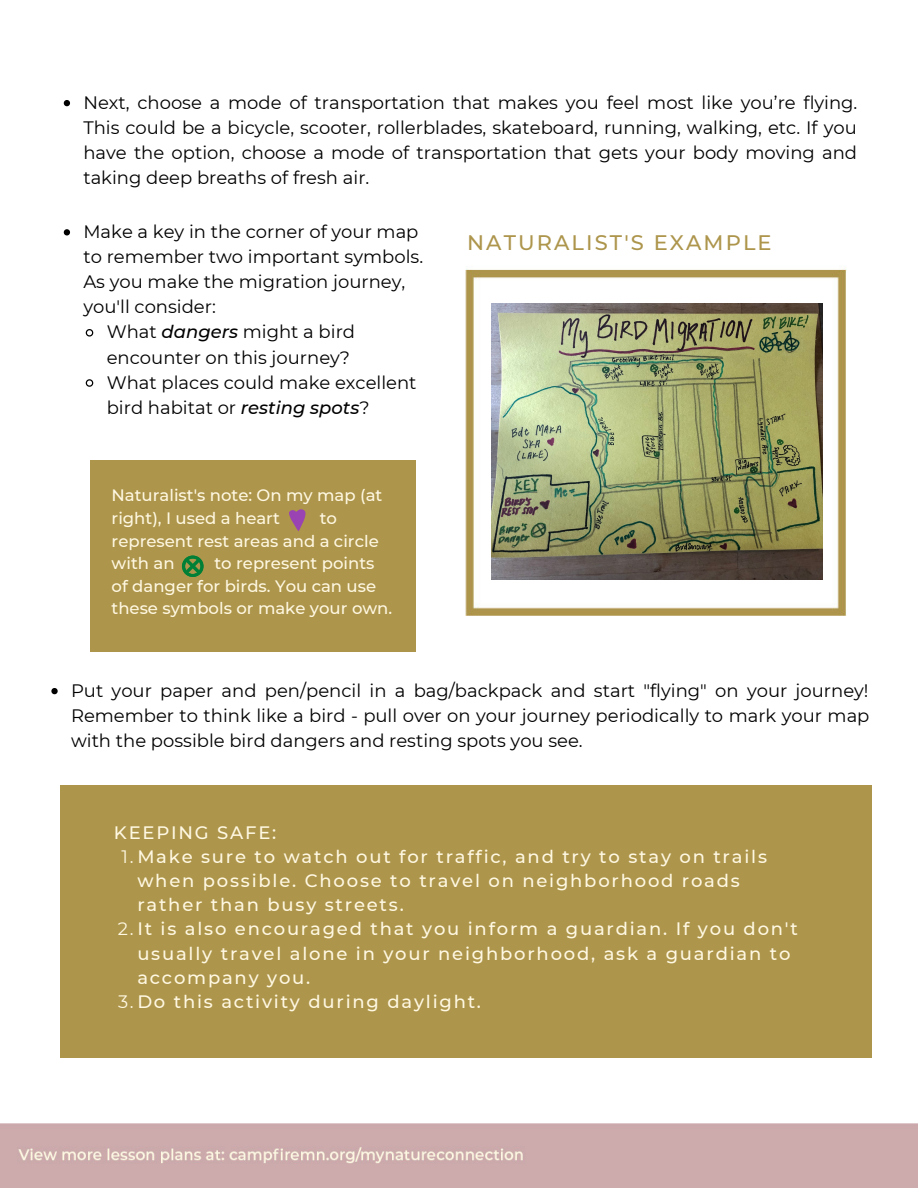
<style>
.page{position:relative;width:918px;height:1188px;background:#fff}
.page>*{position:absolute;margin:0;border:0;box-sizing:border-box;transform-origin:0 0}
.t1{font:500 21px "Montserrat";letter-spacing:.1em;color:#ad954c}
.t2{font:18px/25px "Montserrat";color:#000}
.t3{font:500 18px/24px "Montserrat";letter-spacing:.1em;color:#fff8e2}
.t4{font:500 16.5px/22.6px "Montserrat";color:#fff8e2}
.s1{font-weight:500;font-style:italic}
.s2{font-weight:400}
</style>
<div class="page">
<div style="left:0;top:1124px;width:918px;height:64px;background:#cdabac"></div>
<div style="left:61px;top:785px;width:811px;height:272px;background:#ad954b"></div>
<img style="left:465px;top:267px;width:382px;height:349px">
<img style="left:492px;top:303px;width:331px;height:277px">
<svg style="left:64px;top:229px;width:6px;height:6px"></svg>
<svg style="left:85px;top:329px;width:9px;height:8px"></svg>
<svg style="left:85px;top:379px;width:9px;height:8px"></svg>
<svg style="left:64px;top:100px;width:6px;height:6px"></svg>
<div style="left:90px;top:460px;width:325px;height:191px;background:#ad954b"></div>
<svg style="left:287px;top:507px;width:21px;height:24px"></svg>
<svg style="left:182px;top:556px;width:22px;height:21px"></svg>
<svg style="left:51px;top:688px;width:7px;height:6px"></svg>
<p class="t2" style="left:83px;top:90px;width:776px;text-align:justify">Next, choose a mode of transportation that makes you feel most like you’re flying.<br>This could be a bicycle, scooter, rollerblades, skateboard, running, walking, etc. If you have the option, choose a mode of transportation that gets your body moving and taking deep breaths of fresh air.</p>
<p class="t2" style="left:83px;top:219px;width:341px">Make a key in the corner of your map to remember two important symbols.<br>As you make the migration journey, you'll consider:</p>
<p class="t2" style="left:107px;top:319px;width:250px">What <span class="s1">dangers</span> might a bird encounter on this journey?</p>
<p class="t2" style="left:107px;top:370px;width:311px">What places could make excellent bird habitat or <span class="s1">resting spots</span>?</p>
<p class="t4" style="left:112px;top:484px;width:272px">Naturalist's note: On my map (at right), I used a heart</p>
<p class="t4" style="left:112px;top:507px;width:269px;text-indent:208px">to represent rest areas and a circle with an</p>
<p class="t4" style="left:112px;top:552px;width:282px;text-indent:103px">to represent points of danger for birds. You can use these symbols or make your own.</p>
<p class="t1" style="left:467px;top:230px;width:306px">NATURALIST'S EXAMPLE</p>
<p class="t2" style="left:71px;top:678px;width:800px;text-align:justify">Put your paper and pen/pencil in a bag/backpack and start "flying" on your journey!<br>Remember to think like a bird - pull over on your journey periodically to mark your map with the possible bird dangers and resting spots you see.</p>
<p class="t3" style="left:114px;top:821px;width:164px">KEEPING SAFE:</p>
<p class="t3" style="left:137px;top:845px;width:631px;text-indent:-16px"><span class="s2">1.</span>Make sure to watch out for traffic, and try to stay on trails when possible. Choose to travel on neighborhood roads rather than busy streets.</p>
<p class="t3" style="left:137px;top:917px;width:662px;text-indent:-19px"><span class="s2">2.</span>It is also encouraged that you inform a guardian. If you don't usually travel alone in your neighborhood, ask a guardian to accompany you.</p>
<p class="t3" style="left:118px;top:989px;width:365px"><span class="s2">3.</span>Do this activity during daylight.</p>
</div>
